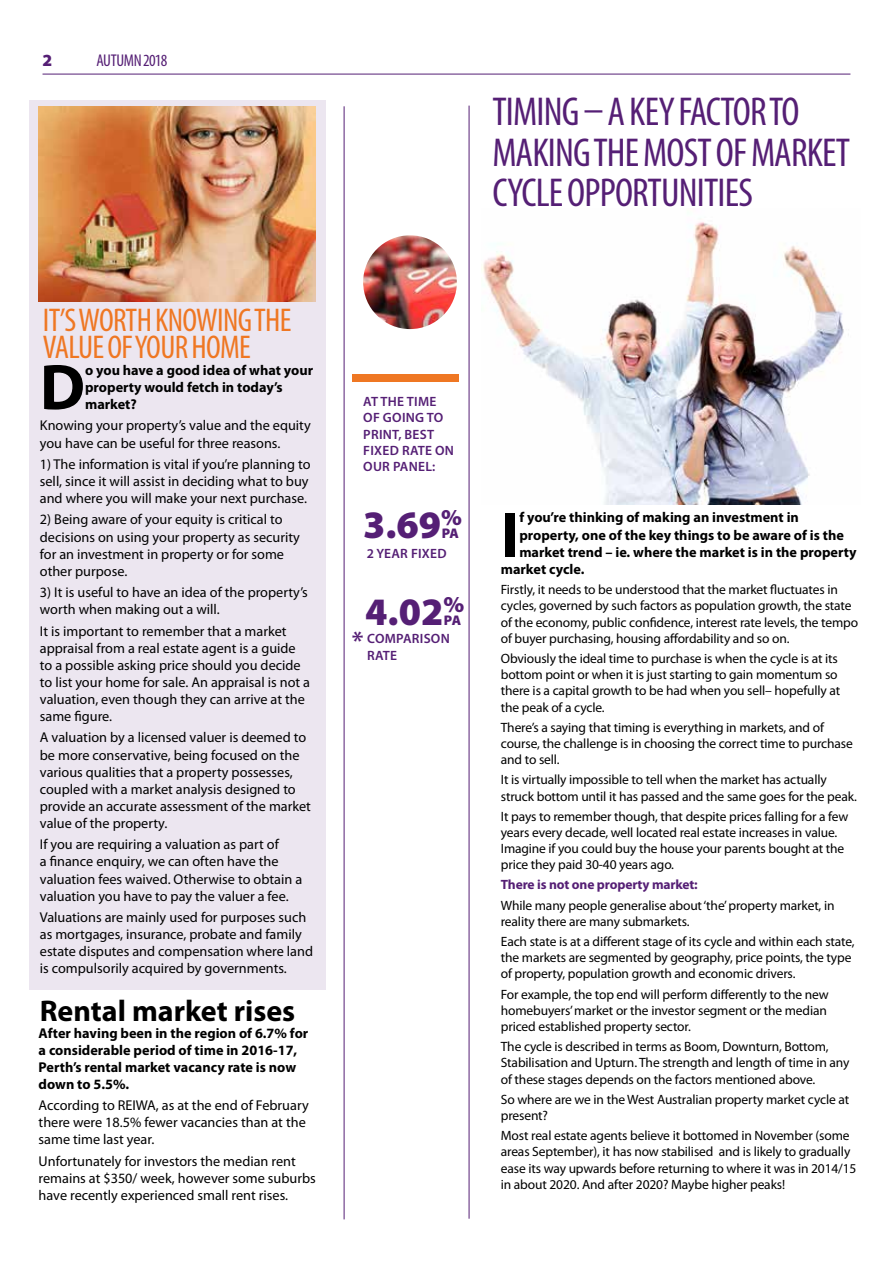
<style>
.page{position:relative;width:893px;height:1263px;background:#fff}
.page>*{position:absolute;margin:0;border:0;box-sizing:border-box;transform-origin:0 0}
.t1{font:700 64.95px "Myriad Pro";color:#000}
.t2{font:condensed 40.5px/40.5px "Myriad Pro";letter-spacing:-.02em;color:#551f75}
.t3{font:900 39px "Myriad Pro";color:#551f75}
.t4{font:condensed 33px/27px "Myriad Pro";letter-spacing:-.02em;color:#ef7723}
.t5{font:700 30px "Myriad Pro";color:#000}
.t6{font:600 27px "Myriad Pro";color:#551f75}
.t7{font:condensed 17.1px "Myriad Pro";letter-spacing:-.03em;color:#551f75}
.t8{font:900 17.1px "Myriad Pro";color:#551f75}
.t9{font:14.25px/17.1px "Myriad Pro";color:#000}
.t10{font:700 14.25px/17.1px "Myriad Pro";color:#000}
.t11{font:900 13.95px "Myriad Pro";color:#551f75}
.t12{font:13.5px/16.2px "Myriad Pro";letter-spacing:-.01em;color:#000}
.t13{font:600 13.5px/16.2px "Myriad Pro";letter-spacing:.02em;color:#551f75}
.t14{font:700 13.5px "Myriad Pro";letter-spacing:-.01em;color:#551f75}
</style>
<div class="page">
<hr style="left:43px;top:74px;width:807px;height:1px;background:#551f75">
<hr style="left:344px;top:106px;width:1px;height:1113px;background:#551f75">
<hr style="left:469px;top:106px;width:1px;height:1113px;background:#551f75">
<img style="left:363px;top:235px;width:94px;height:94px;border-radius:47px">
<div style="left:353px;top:374px;width:106px;height:8px;background:#ef7723"></div>
<div style="left:30px;top:101px;width:296px;height:889px;background:#ece6f0"></div>
<img style="left:38px;top:106px;width:278px;height:196px">
<img style="left:482px;top:222px;width:362px;height:282px">
<p class="t8" style="left:43px;top:50px;width:11px">2</p>
<p class="t7" style="left:97px;top:50px;width:72px">AUTUMN 2018</p>
<h2 class="t2" style="left:492px;top:91px;width:359px">TIMING – A KEY FACTOR TO<br>MAKING THE MOST OF MARKET<br>CYCLE OPPORTUNITIES</h2>
<h3 class="t4" style="left:43px;top:306px;width:250px">IT’S WORTH KNOWING THE<br>VALUE OF YOUR HOME</h3>
<h1 class="t1" style="left:40px;top:345px;width:47px">D</h1>
<p class="t10" style="left:85px;top:361px;width:229px">o you have a good idea of what your property would fetch in today’s market?</p>
<p class="t9" style="left:40px;top:417px;width:272px">Knowing your property’s value and the equity you have can be useful for three reasons.</p>
<p class="t9" style="left:40px;top:455px;width:272px">1) The information is vital if you’re planning to sell, since it will assist in deciding what to buy and where you will make your next purchase.</p>
<p class="t9" style="left:40px;top:511px;width:262px">2) Being aware of your equity is critical to decisions on using your property as security for an investment in property or for some other purpose.</p>
<p class="t9" style="left:40px;top:584px;width:270px">3) It is useful to have an idea of the property’s worth when making out a will.</p>
<p class="t9" style="left:40px;top:622px;width:272px">It is important to remember that a market appraisal from a real estate agent is a guide to a possible asking price should you decide to list your home for sale. An appraisal is not a valuation, even though they can arrive at the same figure.</p>
<p class="t9" style="left:40px;top:729px;width:273px">A valuation by a licensed valuer is deemed to be more conservative, being focused on the various qualities that a property possesses, coupled with a market analysis designed to provide an accurate assessment of the market value of the property.</p>
<p class="t9" style="left:40px;top:836px;width:264px">If you are requiring a valuation as part of<br>a finance enquiry, we can often have the valuation fees waived. Otherwise to obtain a valuation you have to pay the valuer a fee.</p>
<p class="t9" style="left:40px;top:908px;width:275px">Valuations are mainly used for purposes such as mortgages, insurance, probate and family estate disputes and compensation where land is compulsorily acquired by governments.</p>
<h3 class="t5" style="left:40px;top:991px;width:257px">Rental market rises</h3>
<p class="t10" style="left:39px;top:1024px;width:271px">After having been in the region of 6.7% for a considerable period of time in 2016-17, Perth’s rental market vacancy rate is now down to 5.5%.</p>
<p class="t9" style="left:39px;top:1097px;width:272px">According to REIWA, as at the end of February there were 18.5% fewer vacancies than at the same time last year.</p>
<p class="t9" style="left:39px;top:1152px;width:279px">Unfortunately for investors the median rent remains at $350/ week, however some suburbs have recently experienced small rent rises.</p>
<p class="t13" style="left:363px;top:393px;width:92px">AT THE TIME<br>OF GOING TO<br>PRINT, BEST<br>FIXED RATE ON<br>OUR PANEL:</p>
<h3 class="t3" style="left:363px;top:502px;width:100px">3.69<sup>%</sup></h3>
<p class="t13" style="left:367px;top:545px;width:81px">2 YEAR FIXED</p>
<p class="t11" style="left:442px;top:525px;width:19px">PA</p>
<h3 class="t3" style="left:365px;top:590px;width:100px">4.02<sup>%</sup></h3>
<p class="t13" style="left:367px;top:630px;width:84px">COMPARISON<br>RATE</p>
<p class="t11" style="left:444px;top:612px;width:19px">PA</p>
<h3 class="t6" style="left:352px;top:624px;width:13px">*</h3>
<h1 class="t1" style="left:501px;top:492px;width:20px">I</h1>
<p class="t10" style="left:519px;top:509px;width:281px">f you’re thinking of making an investment in</p>
<p class="t10" style="left:519px;top:526px;width:326px">property, one of the key things to be aware of is the</p>
<p class="t10" style="left:519px;top:543px;width:339px">market trend – ie. where the market is in the property</p>
<p class="t10" style="left:501px;top:560px;width:85px">market cycle.</p>
<p class="t12" style="left:501px;top:581px;width:359px">Firstly, it needs to be understood that the market fluctuates in cycles, governed by such factors as population growth, the state of the economy, public confidence, interest rate levels, the tempo of buyer purchasing, housing affordability and so on.</p>
<p class="t12" style="left:501px;top:650px;width:341px">Obviously the ideal time to purchase is when the cycle is at its bottom point or when it is just starting to gain momentum so there is a capital growth to be had when you sell– hopefully at the peak of a cycle.</p>
<p class="t12" style="left:501px;top:719px;width:354px">There’s a saying that timing is everything in markets, and of course, the challenge is in choosing the correct time to purchase and to sell.</p>
<p class="t12" style="left:501px;top:771px;width:358px">It is virtually impossible to tell when the market has actually struck bottom until it has passed and the same goes for the peak.</p>
<p class="t12" style="left:501px;top:808px;width:349px">It pays to remember though, that despite prices falling for a few years every decade, well located real estate increases in value.<br>Imagine if you could buy the house your parents bought at the price they paid 30-40 years ago.</p>
<p class="t14" style="left:501px;top:876px;width:198px">There is not one property market:</p>
<p class="t12" style="left:501px;top:897px;width:335px">While many people generalise about ‘the’ property market, in reality there are many submarkets.</p>
<p class="t12" style="left:501px;top:933px;width:355px">Each state is at a different stage of its cycle and within each state, the markets are segmented by geography, price points, the type of property, population growth and economic drivers.</p>
<p class="t12" style="left:501px;top:986px;width:329px">For example, the top end will perform differently to the new homebuyers’ market or the investor segment or the median priced established property sector.</p>
<p class="t12" style="left:501px;top:1038px;width:350px">The cycle is described in terms as Boom, Downturn, Bottom,<br>Stabilisation and Upturn. The strength and length of time in any of these stages depends on the factors mentioned above.</p>
<p class="t12" style="left:501px;top:1091px;width:350px">So where are we in the West Australian property market cycle at present?</p>
<p class="t12" style="left:501px;top:1127px;width:357px">Most real estate agents believe it bottomed in November (some areas September), it has now stabilised and is likely to gradually ease its way upwards before returning to where it was in 2014/15 in about 2020. And after 2020? Maybe higher peaks!</p>
</div>
